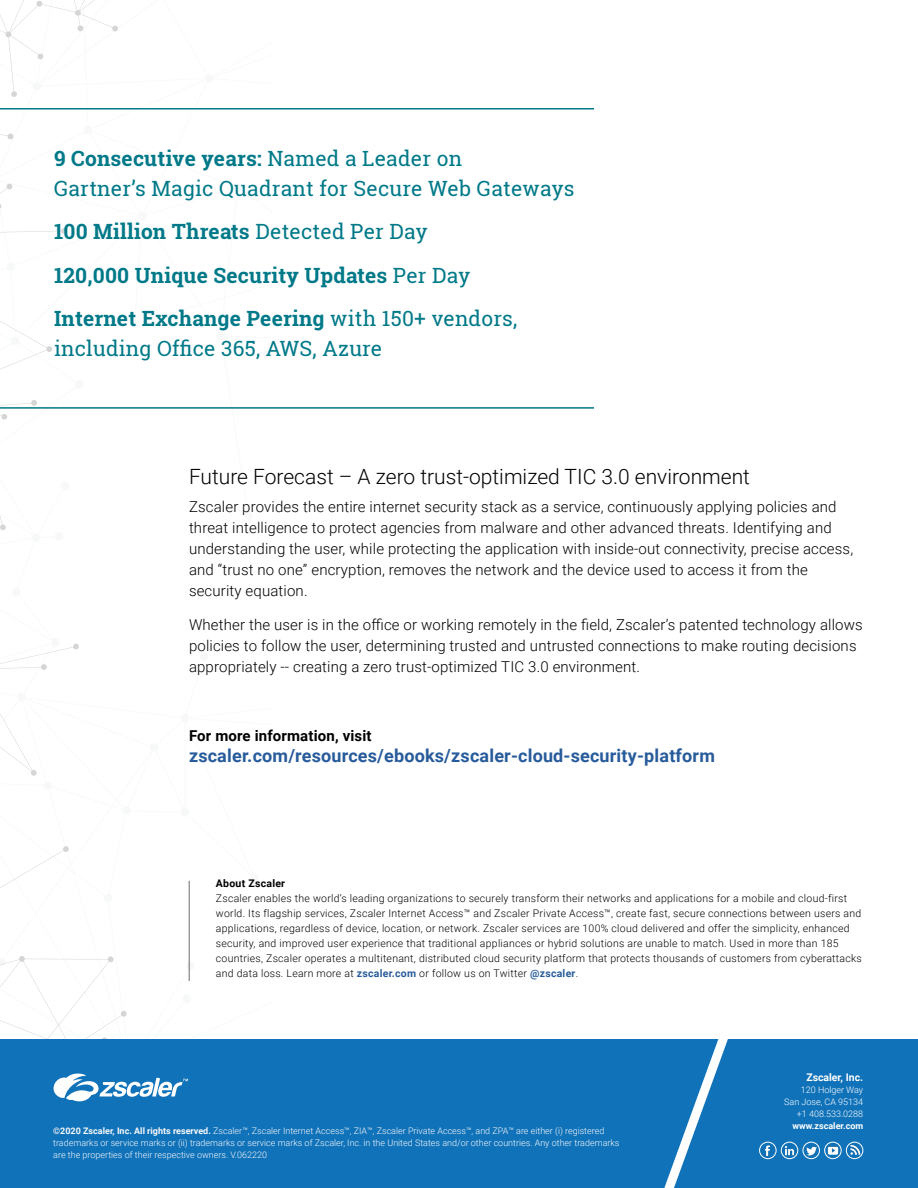
<style>
.page{position:relative;width:918px;height:1188px;background:#fff}
.page>*{position:absolute;margin:0;border:0;box-sizing:border-box;transform-origin:0 0}
.t1{font:700 21px/43.5px "Roboto Slab";letter-spacing:.01em;color:#007988}
.t2{font:21px/30px "Roboto Slab";letter-spacing:.01em;color:#007988}
.t3{font:300 21px "Roboto";color:#000}
.t4{font:700 18px "Roboto";letter-spacing:.01em;color:#275b9b}
.t5{font:300 15px/21px "Roboto";letter-spacing:.01em;color:#000}
.t6{font:700 15px "Roboto";letter-spacing:.01em;color:#000}
.t7{font:300 10.5px/15px "Roboto";letter-spacing:.025em;color:#000}
.t8{font:700 10.5px "Roboto";color:#fff}
.t9{font:700 10.5px "Roboto";letter-spacing:.025em;color:#000}
.t10{font:300 9px/12px "Roboto";color:#f7f8fa}
.t11{font:300 9px/12px "Roboto";color:#fff;text-align:right}
.t12{font:700 9px "Roboto";color:#fff}
.s1{font-weight:700}
.s2{font-weight:400}
.s3{font-weight:700;color:#275b9b}
</style>
<div class="page">
<svg style="left:0;top:0;width:190px;height:1039px"></svg>
<div style="left:0;top:1039px;width:918px;height:149px;background:#1072b9"></div>
<svg style="left:53px;top:1074px;width:135px;height:27px"></svg>
<svg style="left:664px;top:1039px;width:64px;height:149px"></svg>
<img style="left:825px;top:1142px;width:16px;height:17px;border-radius:8px">
<div style="left:824px;top:1142px;width:18px;height:17px;border:1px solid #fff;border-radius:50%"></div>
<img style="left:760px;top:1142px;width:16px;height:17px;border-radius:8px">
<div style="left:759px;top:1142px;width:17px;height:17px;border:1px solid #fff;border-radius:50%"></div>
<img style="left:781px;top:1142px;width:17px;height:17px;border-radius:8px">
<div style="left:781px;top:1142px;width:17px;height:17px;border:1px solid #fff;border-radius:50%"></div>
<img style="left:803px;top:1142px;width:16px;height:17px;border-radius:8px">
<div style="left:803px;top:1142px;width:17px;height:17px;border:1px solid #fff;border-radius:50%"></div>
<img style="left:846px;top:1142px;width:17px;height:17px;border-radius:8px">
<div style="left:846px;top:1142px;width:17px;height:17px;border:1px solid #fff;border-radius:50%"></div>
<hr style="left:0;top:407px;width:594px;height:2px;background:#007988">
<hr style="left:0;top:108px;width:594px;height:2px;background:#007988">
<hr style="left:189px;top:881px;width:1px;height:100px;background:#6c6a68">
<h1 class="t2" style="left:54px;top:143px;width:522px"><span class="s1">9 Consecutive years:</span> Named a Leader on<br>Gartner’s Magic Quadrant for Secure Web Gateways</h1>
<h1 class="t1" style="left:54px;top:210px;width:465px">100 Million Threats <span class="s2">Detected Per Day<br></span>120,000 Unique Security Updates <span class="s2">Per Day<br></span>Internet Exchange Peering <span class="s2">with 150+ vendors,</span></h1>
<h1 class="t2" style="left:54px;top:333px;width:330px">including Office 365, AWS, Azure</h1>
<h1 class="t3" style="left:189px;top:462px;width:563px">Future Forecast – A zero trust-optimized TIC 3.0 environment</h1>
<p class="t5" style="left:189px;top:495px;width:666px">Zscaler provides the entire internet security stack as a service, continuously applying policies and threat intelligence to protect agencies from malware and other advanced threats. Identifying and understanding the user, while protecting the application with inside-out connectivity, precise access, and “trust no one” encryption, removes the network and the device used to access it from the security equation.</p>
<p class="t5" style="left:189px;top:614px;width:675px">Whether the user is in the office or working remotely in the field, Zscaler’s patented technology allows policies to follow the user, determining trusted and untrusted connections to make routing decisions appropriately -- creating a zero trust-optimized TIC 3.0 environment.</p>
<h3 class="t6" style="left:189px;top:725px;width:184px">For more information, visit</h3>
<h2 class="t4" style="left:189px;top:743px;width:527px">zscaler.com/resources/ebooks/zscaler-cloud-security-platform</h2>
<p class="t9" style="left:216px;top:876px;width:71px">About Zscaler</p>
<p class="t7" style="left:216px;top:890px;width:647px">Zscaler enables the world’s leading organizations to securely transform their networks and applications for a mobile and cloud-first world. Its flagship services, Zscaler Internet Access™ and Zscaler Private Access™, create fast, secure connections between users and applications, regardless of device, location, or network. Zscaler services are 100% cloud delivered and offer the simplicity, enhanced security, and improved user experience that traditional appliances or hybrid solutions are unable to match. Used in more than 185 countries, Zscaler operates a multitenant, distributed cloud security platform that protects thousands of customers from cyberattacks and data loss. Learn more at <span class="s3">zscaler.com</span> or follow us on Twitter <span class="s3">@zscaler</span>.</p>
<p class="t10" style="left:53px;top:1124px;width:568px"><span class="s1">©2020 Zscaler, Inc. All rights reserved.</span> Zscaler™, Zscaler Internet Access™, ZIA™, Zscaler Private Access™, and ZPA™ are either (i) registered trademarks or service marks or (ii) trademarks or service marks of Zscaler, Inc. in the United States and/or other countries. Any other trademarks are the properties of their respective owners. V.062220</p>
<p class="t8" style="left:806px;top:1070px;width:58px">Zscaler, Inc.</p>
<p class="t11" style="left:784px;top:1084px;width:80px">120 Holger Way<br>San Jose, CA 95134 +1 408.533.0288</p>
<p class="t12" style="left:793px;top:1120px;width:72px">www.zscaler.com</p>
</div>
